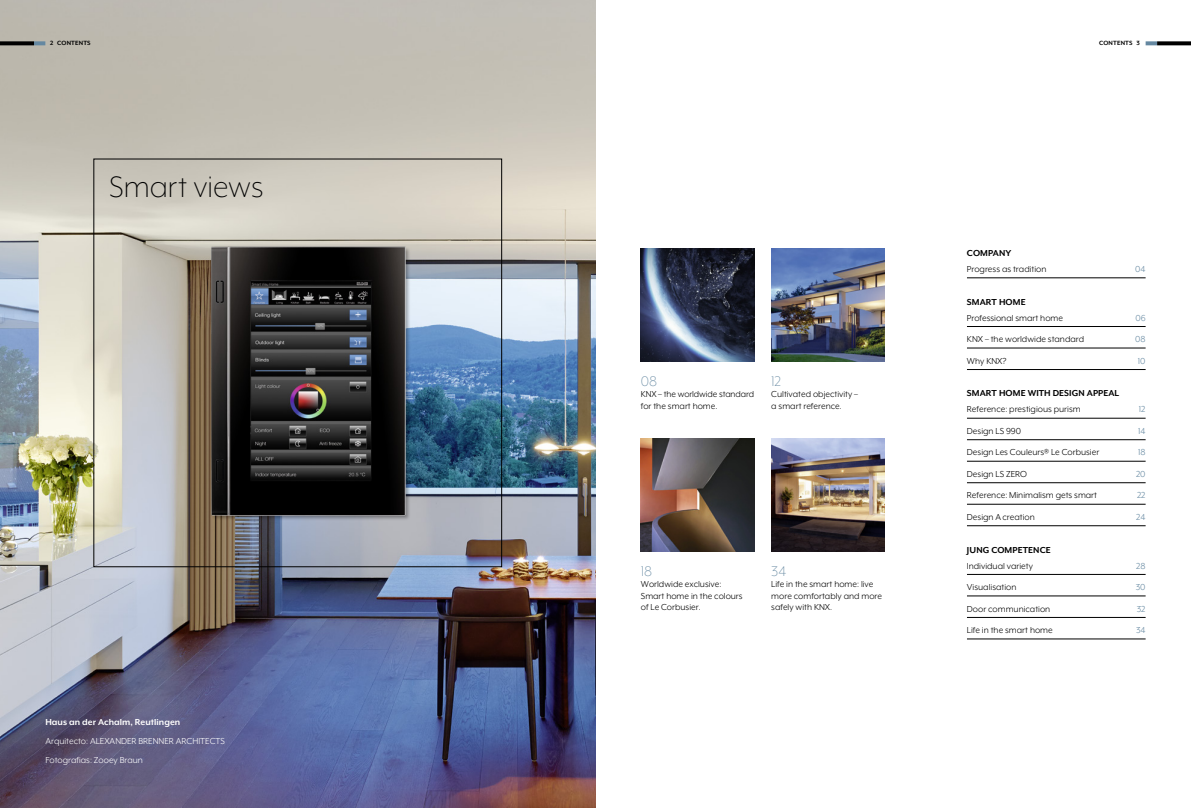
<style>
.page{position:relative;width:1191px;height:808px;background:#fff}
.page>*{position:absolute;margin:0;border:0;box-sizing:border-box;transform-origin:0 0}
.t1{font:300 34px "Mr Eaves XL Mod OT";color:#000}
.t2{font:300 16px "Mr Eaves XL Mod OT";letter-spacing:-.015em;color:#6588a1}
.t3{font:10px/11.5px "Mr Eaves XL Mod OT";color:#000}
.t4{font:10px/18.7px "Mr Eaves XL Mod OT";color:#fff}
.t5{font:700 10px "Mr Eaves XL Mod OT";letter-spacing:.01em;color:#000}
.t6{font:10px "Mr Eaves XL Mod OT";color:#6588a1}
.t7{font:700 10px "Mr Eaves XL Mod OT";letter-spacing:.005em;color:#fff}
.t8{font:700 7px "Mr Eaves XL Mod OT";letter-spacing:.015em;color:#000}
</style>
<div class="page">
<img style="left:0;top:0;width:595px;height:808px">
<img style="left:206px;top:239px;width:205px;height:281px">
<img style="left:641px;top:248px;width:113px;height:113px">
<img style="left:771px;top:248px;width:113px;height:113px">
<img style="left:771px;top:438px;width:113px;height:113px">
<img style="left:641px;top:438px;width:113px;height:113px">
<hr style="left:967px;top:278px;width:178px;height:1px;background:#000">
<hr style="left:967px;top:326px;width:178px;height:1px;background:#000">
<hr style="left:967px;top:348px;width:178px;height:1px;background:#000">
<hr style="left:967px;top:369px;width:178px;height:1px;background:#000">
<hr style="left:967px;top:418px;width:178px;height:1px;background:#000">
<hr style="left:967px;top:439px;width:178px;height:1px;background:#000">
<hr style="left:967px;top:461px;width:178px;height:1px;background:#000">
<hr style="left:967px;top:482px;width:178px;height:1px;background:#000">
<hr style="left:967px;top:504px;width:178px;height:1px;background:#000">
<hr style="left:967px;top:525px;width:178px;height:1px;background:#000">
<hr style="left:967px;top:574px;width:178px;height:1px;background:#000">
<hr style="left:967px;top:596px;width:178px;height:1px;background:#000">
<hr style="left:967px;top:617px;width:178px;height:1px;background:#000">
<hr style="left:967px;top:639px;width:178px;height:1px;background:#000">
<svg style="left:1145px;top:41px;width:12px;height:4px"></svg>
<svg style="left:34px;top:41px;width:11px;height:4px"></svg>
<svg style="left:1157px;top:41px;width:34px;height:4px"></svg>
<svg style="left:0;top:41px;width:34px;height:4px"></svg>
<p class="t8" style="left:50px;top:40px;width:42px">2 CONTENTS</p>
<p class="t8" style="left:1099px;top:40px;width:42px">CONTENTS 3</p>
<h1 class="t1" style="left:109px;top:170px;width:156px">Smart views</h1>
<p class="t7" style="left:45px;top:717px;width:136px">Haus an der Achalm, Reutlingen</p>
<p class="t4" style="left:45px;top:732px;width:181px">Arquitecto: ALEXANDER BRENNER ARCHITECTS<br>Fotografias: Zooey Braun</p>
<h2 class="t2" style="left:641px;top:373px;width:18px">08</h2>
<p class="t3" style="left:641px;top:388px;width:115px">KNX – the worldwide standard for the smart home.</p>
<h2 class="t2" style="left:771px;top:373px;width:11px">12</h2>
<p class="t3" style="left:771px;top:388px;width:88px">Cultivated objectivity – a smart reference.</p>
<h2 class="t2" style="left:641px;top:563px;width:13px">18</h2>
<p class="t3" style="left:641px;top:578px;width:103px">Worldwide exclusive:<br>Smart home in the colours of Le Corbusier.</p>
<h2 class="t2" style="left:771px;top:563px;width:16px">34</h2>
<p class="t3" style="left:771px;top:578px;width:112px">Life in the smart home: live more comfortably and more safely with KNX.</p>
<p class="t5" style="left:967px;top:248px;width:46px">COMPANY</p>
<p class="t3" style="left:967px;top:263px;width:81px">Progress as tradition</p>
<p class="t6" style="left:1135px;top:264px;width:12px">04</p>
<p class="t5" style="left:967px;top:297px;width:60px">SMART HOME</p>
<p class="t3" style="left:967px;top:312px;width:98px">Professional smart home</p>
<p class="t6" style="left:1135px;top:313px;width:12px">06</p>
<p class="t3" style="left:967px;top:333px;width:119px">KNX – the worldwide standard</p>
<p class="t6" style="left:1135px;top:334px;width:12px">08</p>
<p class="t3" style="left:967px;top:355px;width:41px">Why KNX?</p>
<p class="t6" style="left:1137px;top:356px;width:9px">10</p>
<p class="t5" style="left:967px;top:388px;width:154px">SMART HOME WITH DESIGN APPEAL</p>
<p class="t3" style="left:967px;top:403px;width:115px">Reference: prestigious purism</p>
<p class="t6" style="left:1138px;top:404px;width:8px">12</p>
<p class="t3" style="left:967px;top:425px;width:56px">Design LS 990</p>
<p class="t6" style="left:1138px;top:426px;width:9px">14</p>
<p class="t3" style="left:967px;top:446px;width:134px">Design Les Couleurs® Le Corbusier</p>
<p class="t6" style="left:1138px;top:447px;width:9px">18</p>
<p class="t3" style="left:967px;top:468px;width:62px">Design LS ZERO</p>
<p class="t6" style="left:1136px;top:469px;width:11px">20</p>
<p class="t3" style="left:967px;top:489px;width:132px">Reference: Minimalism gets smart</p>
<p class="t6" style="left:1137px;top:490px;width:10px">22</p>
<p class="t3" style="left:967px;top:511px;width:69px">Design Acreation</p>
<p class="t6" style="left:1136px;top:512px;width:11px">24</p>
<p class="t5" style="left:967px;top:545px;width:85px">JUNG COMPETENCE</p>
<p class="t3" style="left:967px;top:560px;width:67px">Individual variety</p>
<p class="t6" style="left:1136px;top:560px;width:11px">28</p>
<p class="t3" style="left:967px;top:581px;width:51px">Visualisation</p>
<p class="t6" style="left:1135px;top:582px;width:11px">30</p>
<p class="t3" style="left:967px;top:603px;width:85px">Door communication</p>
<p class="t6" style="left:1136px;top:603px;width:10px">32</p>
<p class="t3" style="left:967px;top:624px;width:87px">Life in the smart home</p>
<p class="t6" style="left:1136px;top:625px;width:11px">34</p>
</div>
